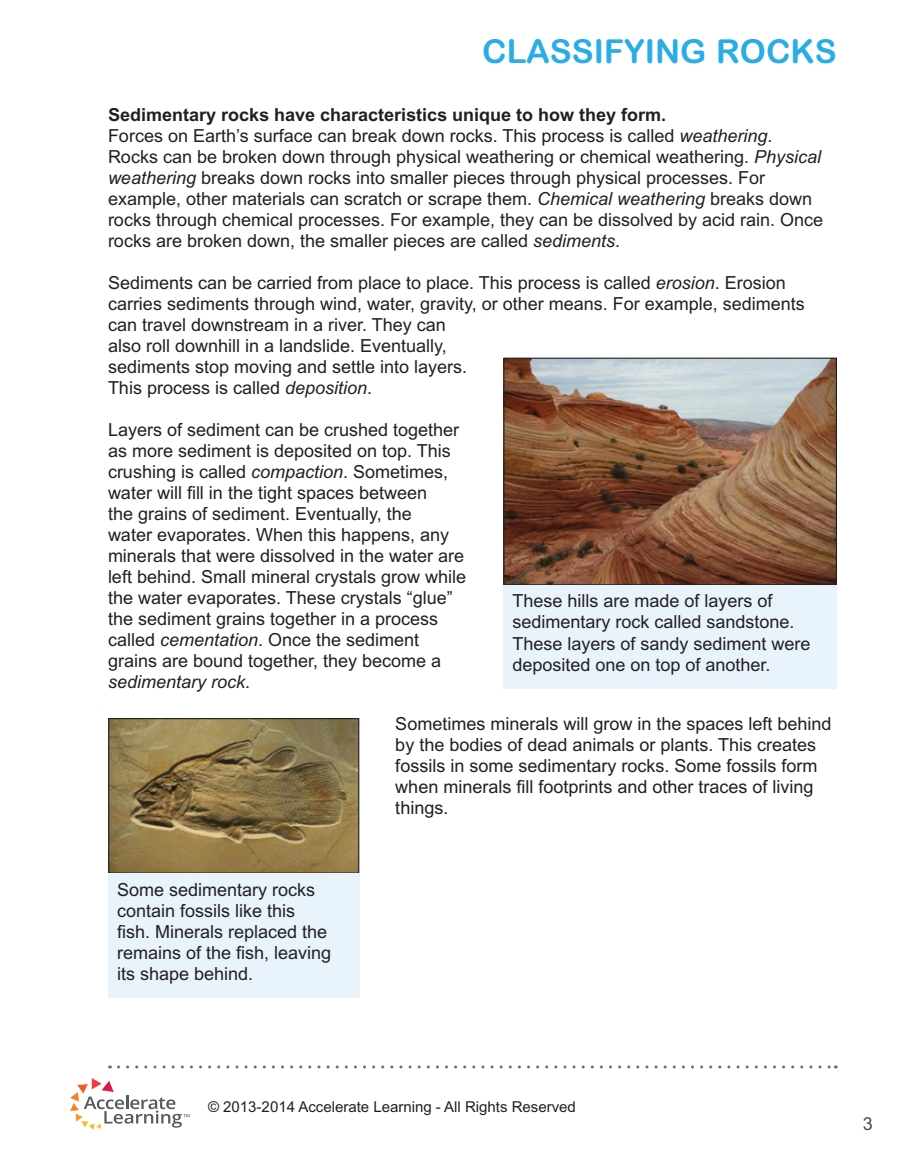
<style>
.page{position:relative;width:918px;height:1175px;background:#fff}
.page>*{position:absolute;margin:0;border:0;box-sizing:border-box;transform-origin:0 0}
.t1{font:700 33px "Arial Rounded MT Std";color:#29ade4}
.t2{font:18px/21px "Arial MT Std";color:#231f20}
.t3{font:18px "Arial MT Std";color:#494849}
.t4{font:15px "Arial MT Std";color:#231f20}
.s1{font-weight:700}
.s2{font-style:italic}
</style>
<div class="page">
<svg style="left:70px;top:1078px;width:119px;height:51px"></svg>
<img style="left:505px;top:359px;width:330px;height:224px">
<div style="left:503px;top:357px;width:334px;height:228px;border:1px solid #231f20"></div>
<div style="left:503px;top:585px;width:334px;height:103px;background:#e9f3fb"></div>
<img style="left:110px;top:720px;width:247px;height:151px">
<div style="left:108px;top:718px;width:251px;height:155px;border:1px solid #231f20"></div>
<div style="left:108px;top:873px;width:251px;height:124px;background:#e9f3fb"></div>
<svg style="left:118px;top:1065px;width:718px;height:3px"></svg>
<h1 class="t1" style="left:482px;top:39px;width:356px">CLASSIFYING ROCKS</h1>
<p class="t2" style="left:108px;top:106px;width:717px"><span class="s1">Sedimentary rocks have characteristics unique to how they form.<br></span>Forces on Earth’s surface can break down rocks. This process is called <span class="s2">weathering</span>.<br>Rocks can be broken down through physical weathering or chemical weathering. <span class="s2">Physical weathering</span> breaks down rocks into smaller pieces through physical processes. For example, other materials can scratch or scrape them. <span class="s2">Chemical weathering</span> breaks down rocks through chemical processes. For example, they can be dissolved by acid rain. Once rocks are broken down, the smaller pieces are called <span class="s2">sediments</span>.</p>
<p class="t2" style="left:108px;top:274px;width:698px">Sediments can be carried from place to place. This process is called <span class="s2">erosion</span>. Erosion carries sediments through wind, water, gravity, or other means. For example, sediments can travel downstream in a river. They can<br>also roll downhill in a landslide. Eventually,<br>sediments stop moving and settle into layers.<br>This process is called <span class="s2">deposition</span>.</p>
<p class="t2" style="left:108px;top:421px;width:360px">Layers of sediment can be crushed together as more sediment is deposited on top. This crushing is called <span class="s2">compaction</span>. Sometimes, water will fill in the tight spaces between<br>the grains of sediment. Eventually, the<br>water evaporates. When this happens, any minerals that were dissolved in the water are left behind. Small mineral crystals grow while the water evaporates. These crystals “glue” the sediment grains together in a process called <span class="s2">cementation</span>. Once the sediment grains are bound together, they become a <span class="s2">sedimentary rock</span>.</p>
<p class="t2" style="left:395px;top:715px;width:438px">Sometimes minerals will grow in the spaces left behind by the bodies of dead animals or plants. This creates fossils in some sedimentary rocks. Some fossils form when minerals fill footprints and other traces of living things.</p>
<p class="t2" style="left:512px;top:592px;width:300px">These hills are made of layers of sedimentary rock called sandstone.<br>These layers of sandy sediment were deposited one on top of another.</p>
<p class="t2" style="left:117px;top:881px;width:216px">Some sedimentary rocks contain fossils like this fish. Minerals replaced the remains of the fish, leaving its shape behind.</p>
<p class="t4" style="left:208px;top:1101px;width:369px">© 2013-2014 Accelerate Learning - All Rights Reserved</p>
<p class="t3" style="left:863px;top:1116px;width:12px">3</p>
</div>
